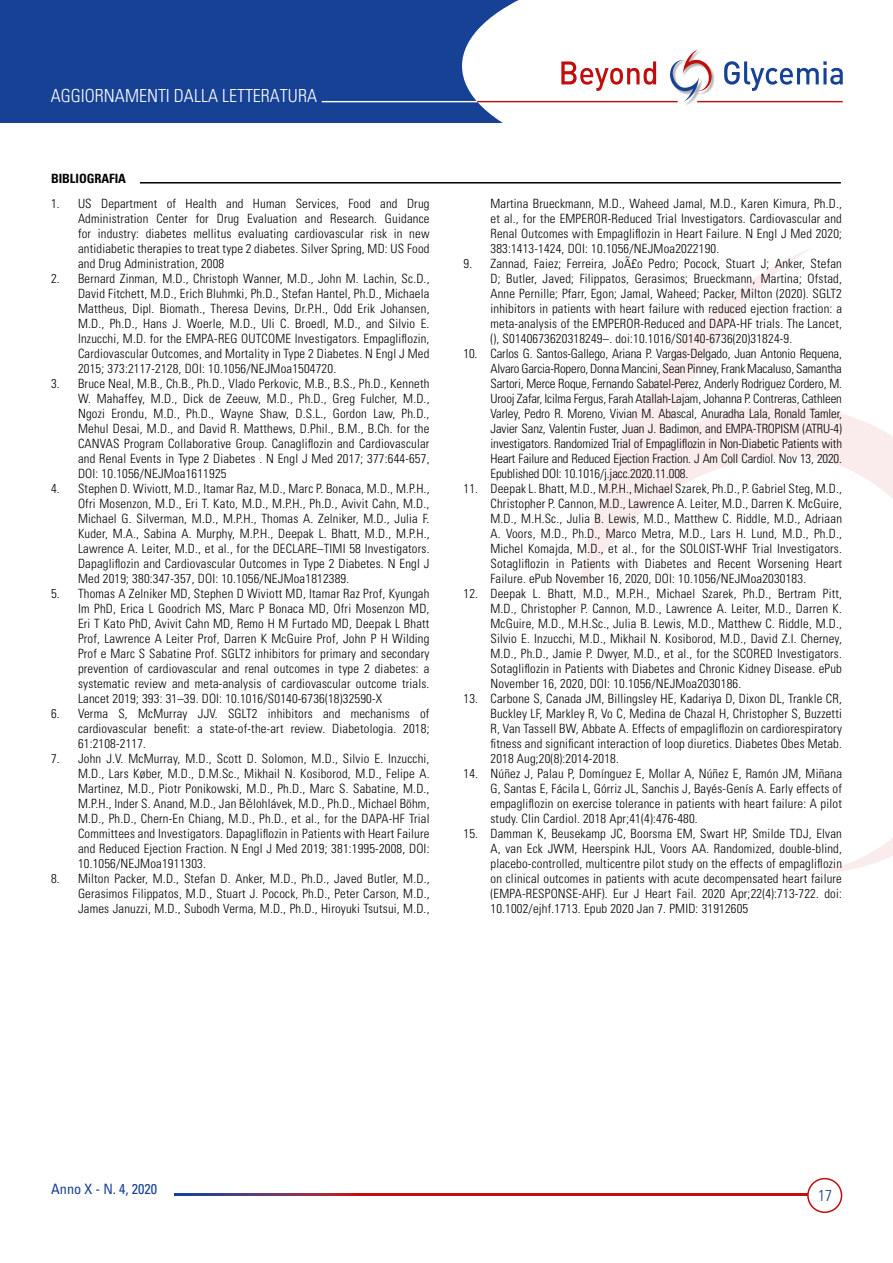
<style>
.page{position:relative;width:893px;height:1263px;background:#fff}
.page>*{position:absolute;margin:0;border:0;box-sizing:border-box;transform-origin:0 0}
.t1{font:300 condensed 18px "Univers";color:#fff}
.t2{font:300 condensed 15.75px "Univers LT Std";color:#14387f}
.t3{font:condensed 14.25px "Univers LT Std";color:#164194}
.t4{font:300 condensed 12.75px/15px "Univers LT Std";letter-spacing:.015em;color:#000;text-align:justify}
.t5{font:700 condensed 12.75px "Univers LT Std";letter-spacing:-.005em;color:#000}
.s1{font-family:"Helvetica";font-stretch:normal}
</style>
<div class="page">
<div style="left:0;top:0;width:893px;height:123px;background:#164194"></div>
<svg style="left:174px;top:1194px;width:633px;height:1px"></svg>
<div style="left:807px;top:1178px;width:35px;height:35px;border:2px solid #c00d0e;border-radius:50%"></div>
<div style="left:462px;top:0;width:431px;height:123px;background:#fff"></div>
<img style="left:712px;top:49px;width:4px;height:46px">
<svg style="left:561px;top:61px;width:95px;height:30px;background:#ecb8b8"></svg>
<img style="left:670px;top:102px;width:33px;height:4px">
<svg style="left:669px;top:49px;width:43px;height:53px;background:#ddd1d8"></svg>
<svg style="left:724px;top:61px;width:119px;height:30px"></svg>
<hr style="left:697px;top:101px;width:146px;height:1px;background:#c00d0e">
<hr style="left:477px;top:101px;width:201px;height:1px;background:#c00d0e">
<svg style="left:322px;top:101px;width:156px;height:1px"></svg>
<svg style="left:576px;top:249px;width:317px;height:625px"></svg>
<hr style="left:140px;top:182px;width:701px;height:2px;background:#000">
<h1 class="t1" style="left:51px;top:85px;width:268px">AGGIORNAMENTI DALLA LETTERATURA</h1>
<p class="t5" style="left:51px;top:171px;width:77px">BIBLIOGRAFIA</p>
<p class="t4" style="left:78px;top:196px;width:353px;text-indent:-27px">1. US Department of Health and Human Services, Food and Drug Administration Center for Drug Evaluation and Research. Guidance for industry: diabetes mellitus evaluating cardiovascular risk in new antidiabetic therapies to treat type 2 diabetes. Silver Spring, MD: US Food and Drug Administration, 2008</p>
<p class="t4" style="left:78px;top:271px;width:353px;text-indent:-27px">2. Bernard Zinman, M.D., Christoph Wanner, M.D., John M. Lachin, Sc.D., David Fitchett, M.D., Erich Bluhmki, Ph.D., Stefan Hantel, Ph.D., Michaela Mattheus, Dipl. Biomath., Theresa Devins, Dr.P.H., Odd Erik Johansen, M.D., Ph.D., Hans J. Woerle, M.D., Uli C. Broedl, M.D., and Silvio E.<br>Inzucchi, M.D. for the EMPA-REG OUTCOME Investigators. Empagliflozin, Cardiovascular Outcomes, and Mortality in Type 2 Diabetes. N Engl J Med 2015; 373:2117-2128, DOI: 10.1056/NEJMoa1504720.</p>
<p class="t4" style="left:78px;top:376px;width:353px;text-indent:-27px">3. Bruce Neal, M.B., Ch.B., Ph.D., Vlado Perkovic, M.B., B.S., Ph.D., Kenneth W. Mahaffey, M.D., Dick de Zeeuw, M.D., Ph.D., Greg Fulcher, M.D., Ngozi Erondu, M.D., Ph.D., Wayne Shaw, D.S.L., Gordon Law, Ph.D., Mehul Desai, M.D., and David R. Matthews, D.Phil., B.M., B.Ch. for the CANVAS Program Collaborative Group. Canagliflozin and Cardiovascular and Renal Events in Type 2 Diabetes . N Engl J Med 2017; 377:644-657, DOI: 10.1056/NEJMoa1611925</p>
<p class="t4" style="left:78px;top:481px;width:353px;text-indent:-27px">4. Stephen D. Wiviott, M.D., Itamar Raz, M.D., Marc P. Bonaca, M.D., M.P.H., Ofri Mosenzon, M.D., Eri T. Kato, M.D., M.P.H., Ph.D., Avivit Cahn, M.D., Michael G. Silverman, M.D., M.P.H., Thomas A. Zelniker, M.D., Julia F.<br>Kuder, M.A., Sabina A. Murphy, M.P.H., Deepak L. Bhatt, M.D., M.P.H., Lawrence A. Leiter, M.D., et al., for the DECLARE–TIMI 58 Investigators.<br>Dapagliflozin and Cardiovascular Outcomes in Type 2 Diabetes. N Engl J Med 2019; 380:347-357, DOI: 10.1056/NEJMoa1812389.</p>
<p class="t4" style="left:78px;top:586px;width:353px;text-indent:-27px">5. Thomas A Zelniker MD, Stephen D Wiviott MD, Itamar Raz Prof, Kyungah Im PhD, Erica L Goodrich MS, Marc P Bonaca MD, Ofri Mosenzon MD, Eri T Kato PhD, Avivit Cahn MD, Remo H M Furtado MD, Deepak L Bhatt Prof, Lawrence A Leiter Prof, Darren K McGuire Prof, John P H Wilding Prof e Marc S Sabatine Prof. SGLT2 inhibitors for primary and secondary prevention of cardiovascular and renal outcomes in type 2 diabetes: a systematic review and meta-analysis of cardiovascular outcome trials.<br>Lancet 2019; 393: 31–39. DOI: 10.1016/S0140-6736(18)32590-X</p>
<p class="t4" style="left:78px;top:706px;width:353px;text-indent:-27px">6. Verma S, McMurray JJV. SGLT2 inhibitors and mechanisms of cardiovascular benefit: a state-of-the-art review. Diabetologia. 2018; 61:2108-2117.</p>
<p class="t4" style="left:78px;top:751px;width:353px;text-indent:-27px">7. John J.V. McMurray, M.D., Scott D. Solomon, M.D., Silvio E. Inzucchi, M.D., Lars Køber, M.D., D.M.Sc., Mikhail N. Kosiborod, M.D., Felipe A.<br>Martinez, M.D., Piotr Ponikowski, M.D., Ph.D., Marc S. Sabatine, M.D., M.P.H., Inder S. Anand, M.D., Jan B<span class="s1">ě</span>lohlávek, M.D., Ph.D., Michael Böhm, M.D., Ph.D., Chern-En Chiang, M.D., Ph.D., et al., for the DAPA-HF Trial Committees and Investigators. Dapagliflozin in Patients with Heart Failure and Reduced Ejection Fraction. N Engl J Med 2019; 381:1995-2008, DOI:<br>10.1056/NEJMoa1911303.</p>
<p class="t4" style="left:78px;top:871px;width:353px;text-indent:-27px">8. Milton Packer, M.D., Stefan D. Anker, M.D., Ph.D., Javed Butler, M.D., Gerasimos Filippatos, M.D., Stuart J. Pocock, Ph.D., Peter Carson, M.D., James Januzzi, M.D., Subodh Verma, M.D., Ph.D., Hiroyuki Tsutsui, M.D.,</p>
<p class="t4" style="left:490px;top:196px;width:353px">Martina Brueckmann, M.D., Waheed Jamal, M.D., Karen Kimura, Ph.D., et al., for the EMPEROR-Reduced Trial Investigators. Cardiovascular and Renal Outcomes with Empagliflozin in Heart Failure. N Engl J Med 2020; 383:1413-1424, DOI: 10.1056/NEJMoa2022190.</p>
<p class="t4" style="left:490px;top:256px;width:353px;text-indent:-27px">9. Zannad, Faiez; Ferreira, JoÃ£o Pedro; Pocock, Stuart J; Anker, Stefan D; Butler, Javed; Filippatos, Gerasimos; Brueckmann, Martina; Ofstad, Anne Pernille; Pfarr, Egon; Jamal, Waheed; Packer, Milton (2020). SGLT2 inhibitors in patients with heart failure with reduced ejection fraction: a meta-analysis of the EMPEROR-Reduced and DAPA-HF trials. The Lancet, (), S0140673620318249–. doi:10.1016/S0140-6736(20)31824-9.</p>
<p class="t4" style="left:490px;top:346px;width:353px;text-indent:-27px">10. Carlos G. Santos-Gallego, Ariana P. Vargas-Delgado, Juan Antonio Requena, Alvaro Garcia-Ropero, Donna Mancini, Sean Pinney, Frank Macaluso, Samantha Sartori, Merce Roque, Fernando Sabatel-Perez, Anderly Rodriguez Cordero, M.<br>Urooj Zafar, Icilma Fergus, Farah Atallah-Lajam, Johanna P. Contreras, Cathleen Varley, Pedro R. Moreno, Vivian M. Abascal, Anuradha Lala, Ronald Tamler, Javier Sanz, Valentin Fuster, Juan J. Badimon, and EMPA-TROPISM (ATRU-4) investigators. Randomized Trial of Empagliflozin in Non-Diabetic Patients with Heart Failure and Reduced Ejection Fraction. J Am Coll Cardiol. Nov 13, 2020.<br>Epublished DOI: 10.1016/j.jacc.2020.11.008.</p>
<p class="t4" style="left:490px;top:481px;width:353px;text-indent:-27px">11. Deepak L. Bhatt, M.D., M.P.H., Michael Szarek, Ph.D., P. Gabriel Steg, M.D., Christopher P. Cannon, M.D., Lawrence A. Leiter, M.D., Darren K. McGuire, M.D., M.H.Sc., Julia B. Lewis, M.D., Matthew C. Riddle, M.D., Adriaan A. Voors, M.D., Ph.D., Marco Metra, M.D., Lars H. Lund, M.D., Ph.D., Michel Komajda, M.D., et al., for the SOLOIST-WHF Trial Investigators.<br>Sotagliflozin in Patients with Diabetes and Recent Worsening Heart Failure. ePub November 16, 2020, DOI: 10.1056/NEJMoa2030183.</p>
<p class="t4" style="left:490px;top:586px;width:353px;text-indent:-27px">12. Deepak L. Bhatt, M.D., M.P.H., Michael Szarek, Ph.D., Bertram Pitt, M.D., Christopher P. Cannon, M.D., Lawrence A. Leiter, M.D., Darren K.<br>McGuire, M.D., M.H.Sc., Julia B. Lewis, M.D., Matthew C. Riddle, M.D., Silvio E. Inzucchi, M.D., Mikhail N. Kosiborod, M.D., David Z.I. Cherney, M.D., Ph.D., Jamie P. Dwyer, M.D., et al., for the SCORED Investigators.<br>Sotagliflozin in Patients with Diabetes and Chronic Kidney Disease. ePub November 16, 2020, DOI: 10.1056/NEJMoa2030186.</p>
<p class="t4" style="left:490px;top:691px;width:353px;text-indent:-27px">13. Carbone S, Canada JM, Billingsley HE, Kadariya D, Dixon DL, Trankle CR, Buckley LF, Markley R, Vo C, Medina de Chazal H, Christopher S, Buzzetti R, Van Tassell BW, Abbate A. Effects of empagliflozin on cardiorespiratory fitness and significant interaction of loop diuretics. Diabetes Obes Metab.<br>2018 Aug;20(8):2014-2018.</p>
<p class="t4" style="left:490px;top:766px;width:353px;text-indent:-27px">14. Núñez J, Palau P, Domínguez E, Mollar A, Núñez E, Ramón JM, Miñana G, Santas E, Fácila L, Górriz JL, Sanchis J, Bayés-Genís A. Early effects of empagliflozin on exercise tolerance in patients with heart failure: A pilot study. Clin Cardiol. 2018 Apr;41(4):476-480.</p>
<p class="t4" style="left:490px;top:826px;width:353px;text-indent:-27px">15. Damman K, Beusekamp JC, Boorsma EM, Swart HP, Smilde TDJ, Elvan A, van Eck JWM, Heerspink HJL, Voors AA. Randomized, double-blind, placebo-controlled, multicentre pilot study on the effects of empagliflozin on clinical outcomes in patients with acute decompensated heart failure (EMPA-RESPONSE-AHF). Eur J Heart Fail. 2020 Apr;22(4):713-722. doi:<br>10.1002/ejhf.1713. Epub 2020 Jan 7. PMID: 31912605</p>
<p class="t3" style="left:51px;top:1180px;width:108px">Anno X - N. 4, 2020</p>
<p class="t2" style="left:818px;top:1185px;width:15px">17</p>
</div>
